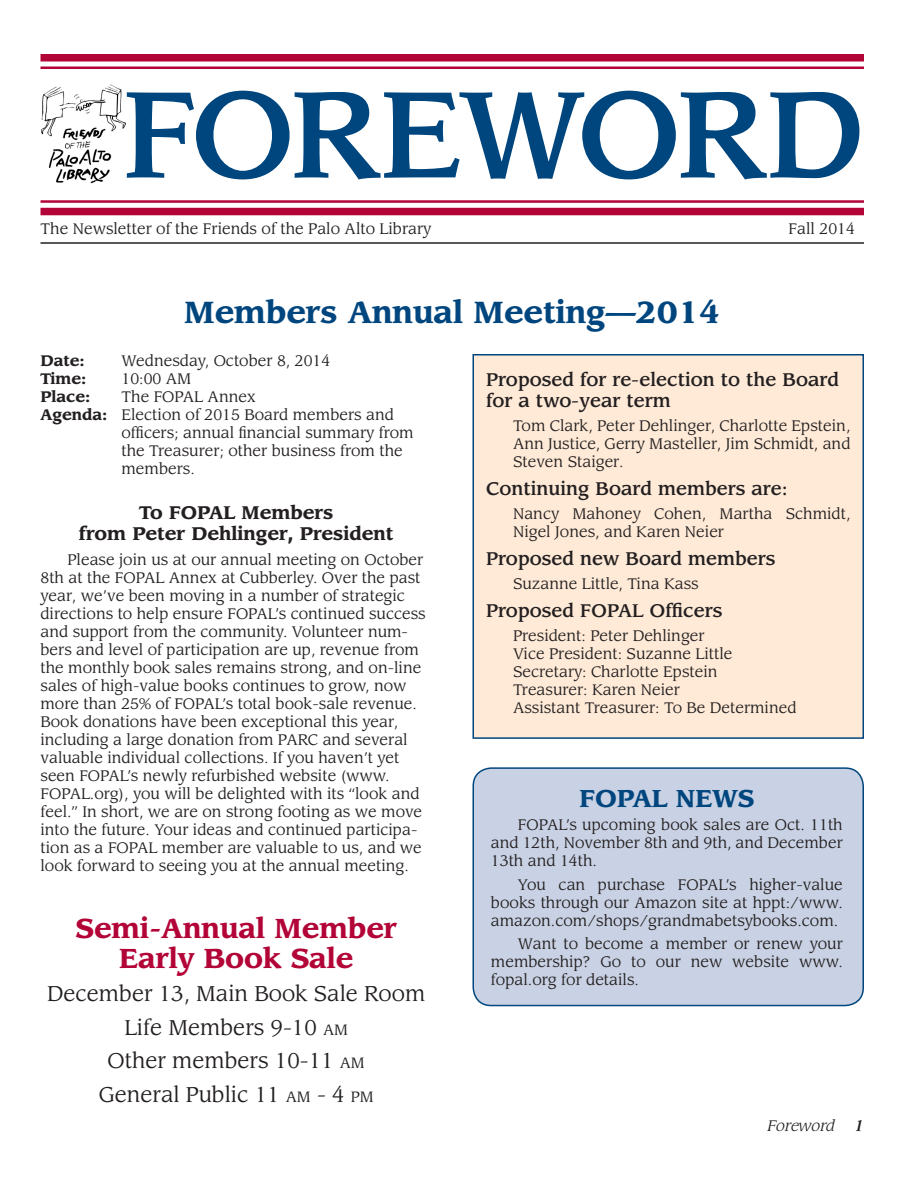
<style>
.page{position:relative;width:918px;height:1188px;background:#fff}
.page>*{position:absolute;margin:0;border:0;box-sizing:border-box;transform-origin:0 0}
.t1{font:500 120px "Leawood";letter-spacing:-.045em;color:#00467e}
.t2{font:700 30px "Leawood";color:#00467e}
.t3{font:700 27px/30px "Leawood";color:#b30437;text-align:center}
.t4{font:700 24px "Leawood";color:#00467e}
.t5{font:21px "Leawood";color:#231f20}
.t6{font:500 18px/21px "Leawood";color:#231f20}
.t7{font:700 18px/21px "Leawood";color:#231f20;text-align:center}
.t8{font:15px/18px "Leawood";color:#231f20;text-align:justify}
.t9{font:700 15px "Leawood";color:#231f20}
.t10{font:italic 15px "Leawood";color:#231f20}
.t11{font:italic 500 15px "Leawood";color:#231f20}
.s1{font-weight:700}
.s2{font-size:14.7px}
</style>
<div class="page">
<div style="left:473px;top:768px;width:390px;height:238px;background:#c9d2e4;border-radius:18px"></div>
<div style="left:472px;top:767px;width:392px;height:239px;border:2px solid #00467e;border-radius:18px"></div>
<img style="left:41px;top:85px;width:85px;height:98px">
<div style="left:40px;top:54px;width:824px;height:8px;background:#b30437"></div>
<hr style="left:40px;top:66px;width:824px;height:3px;background:#b30437">
<hr style="left:40px;top:200px;width:824px;height:3px;background:#b30437">
<div style="left:40px;top:208px;width:824px;height:7px;background:#b30437"></div>
<hr style="left:40px;top:242px;width:824px;height:2px;background:#231f20">
<div style="left:472px;top:354px;width:392px;height:385px;background:#feead7;border:2px solid #00467e"></div>
<p class="t1" style="left:123px;top:62px;width:743px">FOREWORD</p>
<p class="t8" style="left:40px;top:220px;width:392px">The Newsletter of the Friends of the Palo Alto Library</p>
<p class="t8" style="left:789px;top:220px;width:68px">Fall 2014</p>
<p class="t2" style="left:184px;top:294px;width:537px">Members Annual Meeting—2014</p>
<p class="t9" style="left:40px;top:351px;width:46px">Date:</p>
<p class="t8" style="left:122px;top:352px;width:210px">Wednesday, October 8, 2014</p>
<p class="t9" style="left:40px;top:369px;width:47px">Time:</p>
<p class="t8" style="left:122px;top:370px;width:71px">10:00 AM</p>
<p class="t9" style="left:40px;top:387px;width:51px">Place:</p>
<p class="t8" style="left:122px;top:388px;width:136px">The FOPAL Annex</p>
<p class="t8" style="left:122px;top:406px;width:294px;text-align:left;text-indent:-81px"><span class="s1">Agenda:</span> Election of 2015 Board members and officers; annual financial summary from the Treasurer; other business from the members.</p>
<p class="t7" style="left:79px;top:503px;width:316px">To FOPAL Members<br>from Peter Dehlinger, President</p>
<p class="t8" style="left:40px;top:551px;width:387px;text-align:left;text-indent:27px">Please join us at our annual meeting on October 8th at the FOPAL Annex at Cubberley. Over the past year, we’ve been moving in a number of strategic directions to help ensure FOPAL’s continued success and support from the community. Volunteer num&shy;bers and level of participation are up, revenue from the monthly book sales remains strong, and on-line sales of high-value books continues to grow, now more than 25% of FOPAL’s total book-sale revenue.<br>Book donations have been exceptional this year, including a large donation from PARC and several valuable individual collections. If you haven’t yet seen FOPAL’s newly refurbished website (www.<br>FOPAL.org), you will be delighted with its “look and feel.” In short, we are on strong footing as we move into the future. Your ideas and continued participa&shy;tion as a FOPAL member are valuable to us, and we look forward to seeing you at the annual meeting.</p>
<p class="t3" style="left:76px;top:914px;width:323px">Semi-Annual Member<br>Early Book Sale</p>
<p class="t5" style="left:47px;top:981px;width:380px">December 13, Main Book Sale Room</p>
<p class="t5" style="left:124px;top:1015px;width:225px">Life Members 9-10 <span class="s2">AM</span></p>
<p class="t5" style="left:108px;top:1048px;width:259px">Other members 10-11 <span class="s2">AM</span></p>
<p class="t5" style="left:99px;top:1082px;width:276px">General Public 11 <span class="s2">AM</span> - 4 <span class="s2">PM</span></p>
<p class="t6" style="left:486px;top:369px;width:355px">Proposed for re-election to the Board for a two-year term</p>
<p class="t8" style="left:513px;top:417px;width:339px">Tom Clark, Peter Dehlinger, Charlotte Epstein, Ann Justice, Gerry Masteller, Jim Schmidt, and Steven Staiger.</p>
<p class="t6" style="left:486px;top:478px;width:303px">Continuing Board members are:</p>
<p class="t8" style="left:513px;top:505px;width:339px">Nancy Mahoney Cohen, Martha Schmidt,<br>Nigel Jones, and Karen Neier</p>
<p class="t6" style="left:486px;top:548px;width:291px">Proposed new Board members</p>
<p class="t8" style="left:513px;top:575px;width:187px">Suzanne Little, Tina Kass</p>
<p class="t6" style="left:486px;top:600px;width:238px">Proposed FOPAL Officers</p>
<p class="t8" style="left:513px;top:627px;width:193px">President: Peter Dehlinger</p>
<p class="t8" style="left:513px;top:645px;width:221px">Vice President: Suzanne Little</p>
<p class="t8" style="left:513px;top:663px;width:206px">Secretary: Charlotte Epstein</p>
<p class="t8" style="left:513px;top:681px;width:168px">Treasurer: Karen Neier</p>
<p class="t8" style="left:513px;top:699px;width:285px">Assistant Treasurer: To Be Determined</p>
<p class="t4" style="left:580px;top:784px;width:176px">FOPAL NEWS</p>
<p class="t8" style="left:491px;top:816px;width:353px;text-indent:27px">FOPAL’s upcoming book sales are Oct. 11th and 12th, November 8th and 9th, and December 13th and 14th.</p>
<p class="t8" style="left:491px;top:876px;width:353px;text-indent:27px">You can purchase FOPAL’s higher-value books through our Amazon site at hppt:/www. amazon.com/shops/grandmabetsybooks.com.</p>
<p class="t8" style="left:491px;top:935px;width:353px;text-indent:27px">Want to become a member or renew your membership? Go to our new website www. fopal.org for details.</p>
<p class="t10" style="left:768px;top:1116px;width:69px">Foreword</p>
<p class="t11" style="left:855px;top:1116px;width:11px">1</p>
</div>
